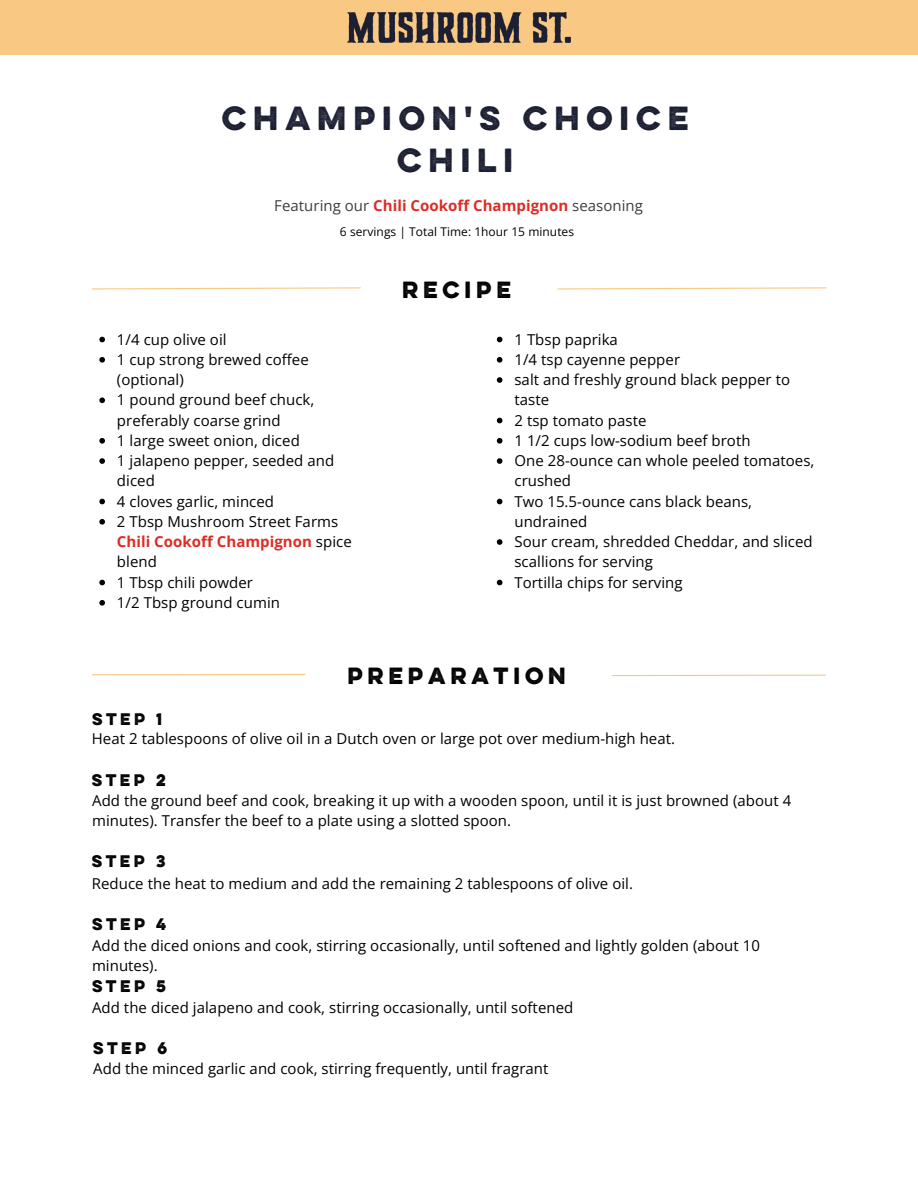
<style>
.page{position:relative;width:918px;height:1188px;background:#fff}
.page>*{position:absolute;margin:0;border:0;box-sizing:border-box;transform-origin:0 0}
.t1{font:700 30px "Lulo One";letter-spacing:.005em;color:#1d2033}
.t2{font:700 21px "Lulo One";letter-spacing:.005em;color:#000}
.t3{font:15px/20.2px "Open Sans";letter-spacing:.005em;color:#000}
.t4{font:700 15px "Open Sans";letter-spacing:.005em;color:#dd2c25}
.t5{font:700 15px "Lulo One";letter-spacing:.005em;color:#000}
.t6{font:12px "Open Sans";letter-spacing:.005em;color:#000}
.s1{font-weight:400;color:#3e3e3e}
.s2{font-weight:700;color:#dd2c25}
</style>
<div class="page">
<div style="left:0;top:0;width:918px;height:54px;background:#f9c883"></div>
<img style="left:347px;top:12px;width:224px;height:30px">
<svg style="left:91px;top:287px;width:270px;height:3px"></svg>
<svg style="left:557px;top:287px;width:270px;height:3px"></svg>
<hr style="left:92px;top:674px;width:214px;height:1px;background:#f9c883">
<hr style="left:612px;top:675px;width:214px;height:1px;background:#f9c883">
<svg style="left:99px;top:337px;width:6px;height:5px"></svg>
<svg style="left:99px;top:357px;width:6px;height:6px"></svg>
<svg style="left:99px;top:397px;width:6px;height:6px"></svg>
<svg style="left:99px;top:438px;width:6px;height:6px"></svg>
<svg style="left:99px;top:458px;width:6px;height:6px"></svg>
<svg style="left:99px;top:499px;width:6px;height:5px"></svg>
<svg style="left:99px;top:519px;width:6px;height:6px"></svg>
<svg style="left:99px;top:580px;width:6px;height:5px"></svg>
<svg style="left:99px;top:600px;width:6px;height:6px"></svg>
<svg style="left:497px;top:337px;width:5px;height:5px"></svg>
<svg style="left:497px;top:357px;width:5px;height:6px"></svg>
<svg style="left:497px;top:377px;width:5px;height:6px"></svg>
<svg style="left:497px;top:418px;width:5px;height:5px"></svg>
<svg style="left:497px;top:438px;width:5px;height:6px"></svg>
<svg style="left:497px;top:458px;width:5px;height:6px"></svg>
<svg style="left:497px;top:499px;width:5px;height:5px"></svg>
<svg style="left:497px;top:539px;width:5px;height:6px"></svg>
<svg style="left:497px;top:580px;width:5px;height:5px"></svg>
<p class="t1" style="left:222px;top:104px;width:475px">CHAMPION'S CHOICE</p>
<p class="t1" style="left:397px;top:145px;width:125px">CHILI</p>
<p class="t4" style="left:274px;top:195px;width:370px"><span class="s1">Featuring our</span> Chili Cookoff Champignon <span class="s1">seasoning</span></p>
<p class="t6" style="left:340px;top:223px;width:236px">6 servings | Total Time: 1hour 15 minutes</p>
<p class="t3" style="left:117px;top:329px;width:111px">1/4 cup olive oil</p>
<p class="t3" style="left:117px;top:349px;width:193px">1 cup strong brewed coffee (optional)</p>
<p class="t3" style="left:117px;top:389px;width:199px">1 pound ground beef chuck, preferably coarse grind</p>
<p class="t3" style="left:117px;top:430px;width:184px">1 large sweet onion, diced</p>
<p class="t3" style="left:117px;top:450px;width:219px">1 jalapeno pepper, seeded and diced</p>
<p class="t3" style="left:117px;top:491px;width:159px">4 cloves garlic, minced</p>
<p class="t3" style="left:117px;top:511px;width:236px">2 Tbsp Mushroom Street Farms<br><span class="s2">Chili Cookoff Champignon</span> spice blend</p>
<p class="t3" style="left:117px;top:572px;width:138px">1 Tbsp chili powder</p>
<p class="t3" style="left:117px;top:592px;width:165px">1/2 Tbsp ground cumin</p>
<p class="t2" style="left:402px;top:279px;width:115px">RECIPE</p>
<p class="t3" style="left:514px;top:329px;width:105px">1 Tbsp paprika</p>
<p class="t3" style="left:514px;top:349px;width:167px">1/4 tsp cayenne pepper</p>
<p class="t3" style="left:514px;top:369px;width:277px">salt and freshly ground black pepper to taste</p>
<p class="t3" style="left:514px;top:410px;width:134px">2 tsp tomato paste</p>
<p class="t3" style="left:514px;top:430px;width:238px">1 1/2 cups low-sodium beef broth</p>
<p class="t3" style="left:514px;top:450px;width:301px">One 28-ounce can whole peeled tomatoes, crushed</p>
<p class="t3" style="left:514px;top:491px;width:239px">Two 15.5-ounce cans black beans, undrained</p>
<p class="t3" style="left:514px;top:531px;width:300px">Sour cream, shredded Cheddar, and sliced scallions for serving</p>
<p class="t3" style="left:514px;top:572px;width:170px">Tortilla chips for serving</p>
<p class="t2" style="left:347px;top:665px;width:225px">PREPARATION</p>
<p class="t5" style="left:92px;top:711px;width:75px">STEP 1</p>
<p class="t3" style="left:92px;top:728px;width:585px">Heat 2 tablespoons of olive oil in a Dutch oven or large pot over medium-high heat.</p>
<p class="t5" style="left:92px;top:773px;width:79px">STEP 2</p>
<p class="t3" style="left:92px;top:790px;width:701px">Add the ground beef and cook, breaking it up with a wooden spoon, until it is just browned (about 4 minutes). Transfer the beef to a plate using a slotted spoon.</p>
<p class="t5" style="left:92px;top:854px;width:78px">STEP 3</p>
<p class="t3" style="left:92px;top:873px;width:543px">Reduce the heat to medium and add the remaining 2 tablespoons of olive oil.</p>
<p class="t5" style="left:92px;top:916px;width:79px">STEP 4</p>
<p class="t3" style="left:92px;top:935px;width:669px">Add the diced onions and cook, stirring occasionally, until softened and lightly golden (about 10 minutes).</p>
<p class="t5" style="left:92px;top:979px;width:79px">STEP 5</p>
<p class="t3" style="left:92px;top:998px;width:483px">Add the diced jalapeno and cook, stirring occasionally, until softened</p>
<p class="t5" style="left:93px;top:1041px;width:79px">STEP 6</p>
<p class="t3" style="left:93px;top:1058px;width:457px">Add the minced garlic and cook, stirring frequently, until fragrant</p>
</div>
